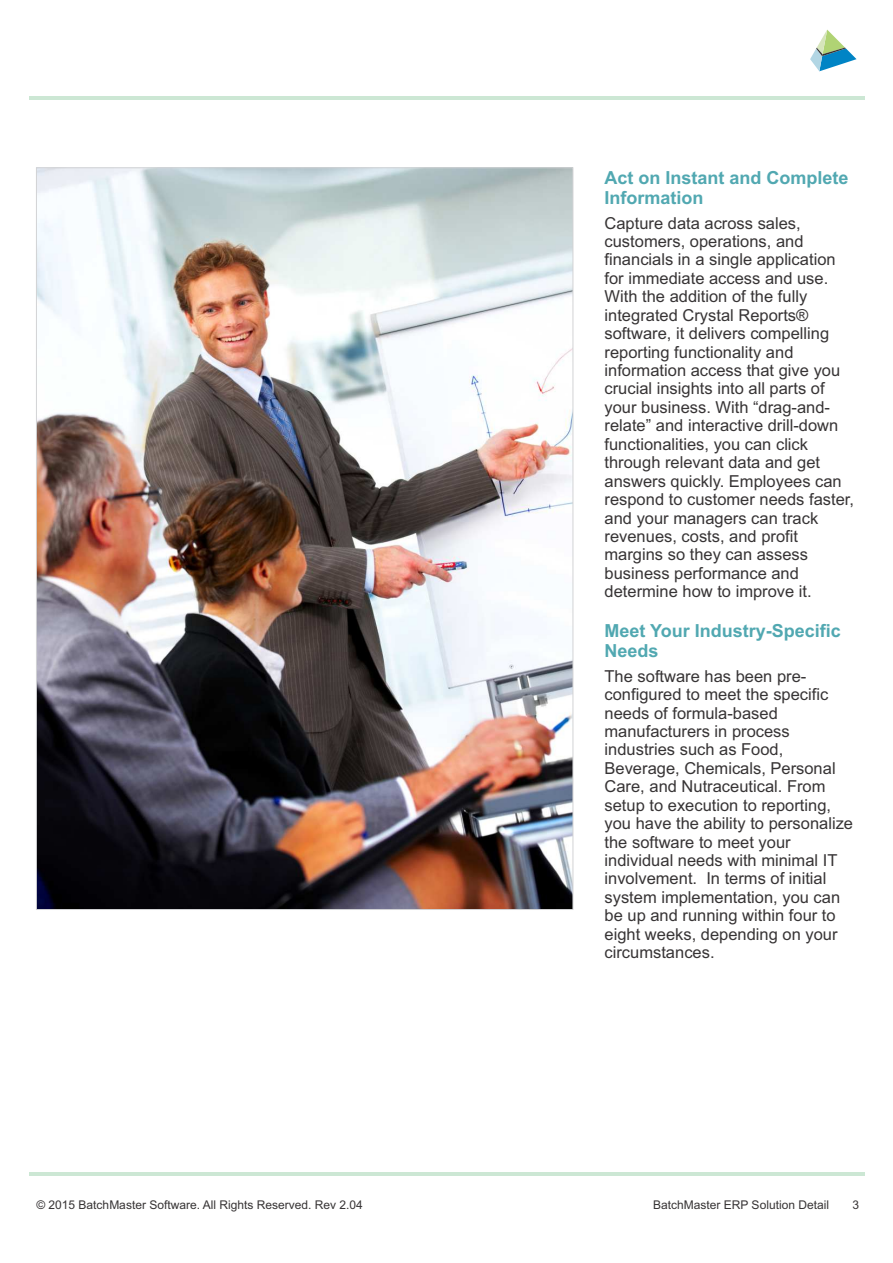
<style>
.page{position:relative;width:893px;height:1263px;background:#fff}
.page>*{position:absolute;margin:0;border:0;box-sizing:border-box;transform-origin:0 0}
.t1{font:700 18px/20.1px "Arial";color:#51a8b1}
.t2{font:16.5px/18.5px "Arial";color:#373435}
.t3{font:12px "Arial";color:#373435}
</style>
<div class="page">
<svg style="left:810px;top:30px;width:46px;height:41px"></svg>
<img style="left:38px;top:170px;width:533px;height:738px">
<hr style="left:29px;top:1172px;width:835px;height:3px;background:#cce7d4">
<hr style="left:29px;top:97px;width:835px;height:3px;background:#cce7d4">
<p class="t1" style="left:605px;top:169px;width:246px">Act on Instant and Complete<br>Information</p>
<p class="t2" style="left:605px;top:215px;width:251px">Capture data across sales, customers, operations, and financials in a single application for immediate access and use.<br>With the addition of the fully integrated Crystal Reports® software, it delivers compelling reporting functionality and information access that give you crucial insights into all parts of your business. With “drag-and&shy;relate” and interactive drill-down functionalities, you can click through relevant data and get answers quickly. Employees can respond to customer needs faster, and your managers can track revenues, costs, and profit margins so they can assess business performance and determine how to improve it.</p>
<p class="t1" style="left:605px;top:622px;width:238px">Meet Your Industry-Specific<br>Needs</p>
<p class="t2" style="left:605px;top:668px;width:250px">The software has been pre&shy;configured to meet the specific needs of formula-based manufacturers in process industries such as Food,<br>Beverage, Chemicals, Personal<br>Care, and Nutraceutical. From setup to execution to reporting, you have the ability to personalize the software to meet your individual needs with minimal IT involvement. In terms of initial system implementation, you can be up and running within four to eight weeks, depending on your circumstances.</p>
<p class="t3" style="left:36px;top:1200px;width:328px">© 2015 BatchMaster Software. All Rights Reserved. Rev 2.04</p>
<p class="t3" style="left:653px;top:1200px;width:177px">BatchMaster ERP Solution Detail</p>
<p class="t3" style="left:852px;top:1200px;width:8px">3</p>
</div>
